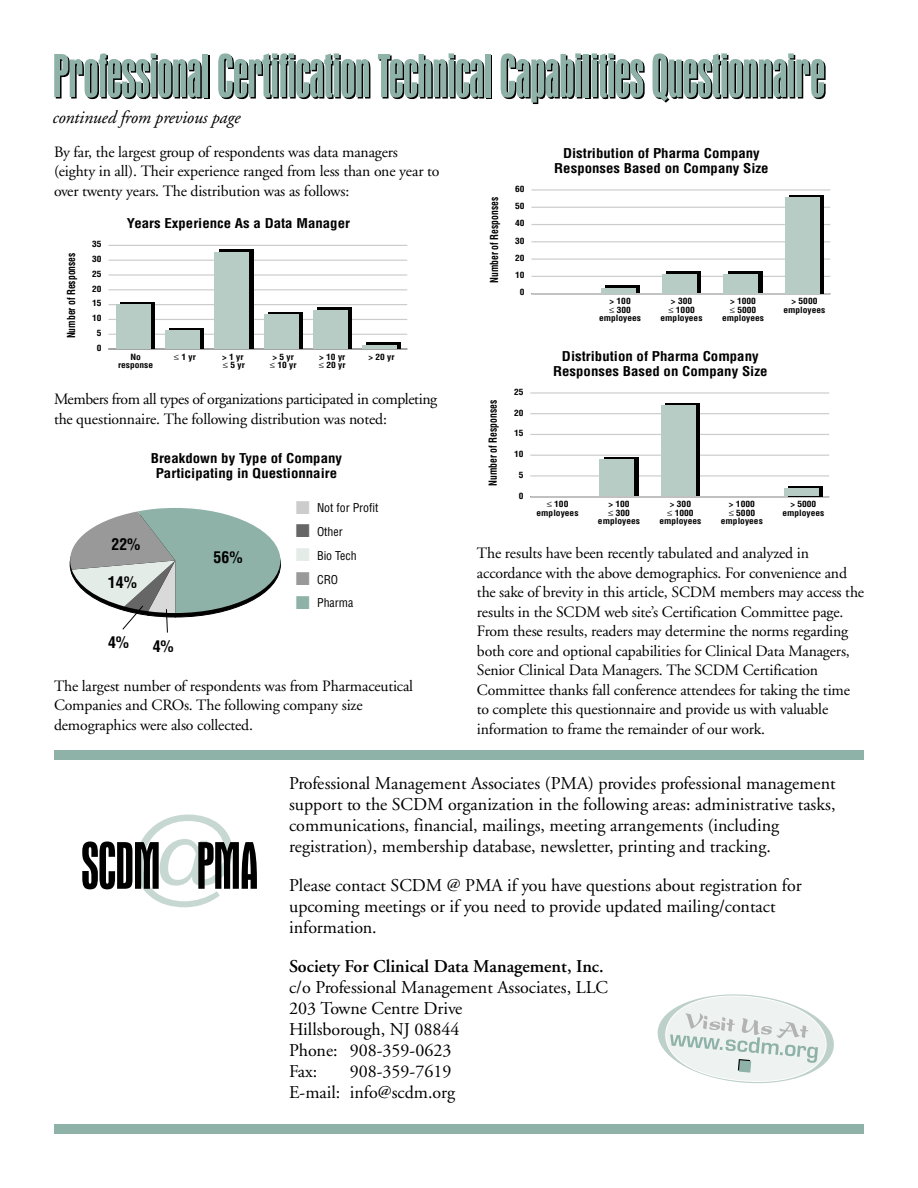
<style>
.page{position:relative;width:918px;height:1188px;background:#fff}
.page>*{position:absolute;margin:0;border:0;box-sizing:border-box;transform-origin:0 0}
.t1{font:condensed 108px "Aurora BT";color:#c7d8d2}
.t2{font:condensed 68.25px "Aurora BT";letter-spacing:-.015em;color:#000}
.t3{font:condensed 63px "Aurora BT";letter-spacing:-.01em;color:#000}
.t4{font:18px/21px "Adobe Garamond";color:#000}
.t5{font:600 18px "Adobe Garamond";color:#000}
.t6{font:italic 18px "Adobe Garamond";letter-spacing:-.01em;color:#000}
.t7{font:700 condensed 15.9px "Helvetica";color:#000}
.t8{font:15.75px/19.5px "Adobe Garamond";letter-spacing:-.01em;color:#000}
.t9{font:700 condensed 13.2px/14.4px "Helvetica";color:#000;text-align:center;scale:1.12 1}
.t10{font:condensed 11.85px "Helvetica";color:#000}
.t11{font:700 condensed 10.8px "Helvetica";color:#000;scale:.89 1}
.t12{font:700 condensed 8.4px/8.4px "Helvetica";color:#000;text-align:center;scale:1.13 1}
.s1{color:#ccc}
.s2{color:#666}
.s3{color:#e4ece8}
.s4{color:#999}
.s5{color:#8eb2a7}
</style>
<div class="page">
<div style="left:54px;top:750px;width:810px;height:10px;background:#8eb2a7"></div>
<div style="left:54px;top:1124px;width:810px;height:10px;background:#8eb2a7"></div>
<svg style="left:657px;top:994px;width:177px;height:90px"></svg>
<svg style="left:69px;top:508px;width:212px;height:125px"></svg>
<hr style="left:108px;top:348px;width:299px;height:2px;background:#ccc">
<hr style="left:108px;top:334px;width:299px;height:1px;background:#ccc">
<hr style="left:108px;top:319px;width:299px;height:1px;background:#ccc">
<hr style="left:108px;top:304px;width:299px;height:1px;background:#ccc">
<hr style="left:108px;top:289px;width:299px;height:1px;background:#ccc">
<hr style="left:108px;top:274px;width:299px;height:2px;background:#ccc">
<hr style="left:108px;top:245px;width:299px;height:1px;background:#ccc">
<hr style="left:108px;top:260px;width:299px;height:1px;background:#ccc">
<div style="left:120px;top:302px;width:35px;height:47px;background:#000"></div>
<div style="left:116px;top:304px;width:35px;height:45px;background:#b6ccc4"></div>
<svg style="left:170px;top:328px;width:34px;height:21px"></svg>
<div style="left:165px;top:331px;width:35px;height:18px;background:#b6ccc4"></div>
<div style="left:219px;top:250px;width:34px;height:99px;background:#000"></div>
<div style="left:215px;top:252px;width:34px;height:97px;background:#b6ccc4"></div>
<svg style="left:268px;top:312px;width:34px;height:37px"></svg>
<div style="left:264px;top:314px;width:34px;height:35px;background:#b6ccc4"></div>
<div style="left:317px;top:308px;width:35px;height:41px;background:#000"></div>
<div style="left:313px;top:310px;width:35px;height:39px;background:#b6ccc4"></div>
<div style="left:366px;top:343px;width:35px;height:6px;background:#000"></div>
<hr style="left:362px;top:345px;width:35px;height:4px;background:#b6ccc4">
<hr style="left:531px;top:293px;width:299px;height:1px;background:#ccc">
<hr style="left:531px;top:276px;width:299px;height:1px;background:#ccc">
<hr style="left:531px;top:258px;width:299px;height:2px;background:#ccc">
<hr style="left:531px;top:241px;width:299px;height:1px;background:#ccc">
<hr style="left:531px;top:224px;width:299px;height:1px;background:#ccc">
<hr style="left:531px;top:207px;width:299px;height:1px;background:#ccc">
<hr style="left:531px;top:189px;width:299px;height:2px;background:#ccc">
<div style="left:605px;top:286px;width:34px;height:7px;background:#000"></div>
<div style="left:601px;top:288px;width:34px;height:5px;background:#b6ccc4"></div>
<div style="left:666px;top:272px;width:35px;height:21px;background:#000"></div>
<div style="left:662px;top:274px;width:35px;height:19px;background:#b6ccc4"></div>
<div style="left:728px;top:272px;width:34px;height:21px;background:#000"></div>
<div style="left:724px;top:274px;width:34px;height:19px;background:#b6ccc4"></div>
<div style="left:789px;top:195px;width:35px;height:98px;background:#000"></div>
<div style="left:785px;top:197px;width:35px;height:96px;background:#b6ccc4"></div>
<hr style="left:530px;top:496px;width:299px;height:1px;background:#ccc">
<hr style="left:530px;top:475px;width:299px;height:2px;background:#ccc">
<hr style="left:530px;top:455px;width:299px;height:1px;background:#ccc">
<hr style="left:530px;top:434px;width:299px;height:1px;background:#ccc">
<hr style="left:530px;top:413px;width:299px;height:1px;background:#ccc">
<hr style="left:530px;top:392px;width:299px;height:2px;background:#ccc">
<svg style="left:604px;top:457px;width:34px;height:39px"></svg>
<div style="left:600px;top:460px;width:34px;height:36px;background:#b6ccc4"></div>
<div style="left:665px;top:403px;width:35px;height:93px;background:#000"></div>
<div style="left:661px;top:406px;width:35px;height:90px;background:#b6ccc4"></div>
<div style="left:788px;top:486px;width:35px;height:10px;background:#000"></div>
<div style="left:784px;top:488px;width:35px;height:8px;background:#b6ccc4"></div>
<h3 class="t3" style="left:54px;top:54px;width:774px">Professional Certification Technical Capabilities Questionnaire</h3>
<p class="t6" style="left:52px;top:110px;width:189px">continued from previous page</p>
<p class="t8" style="left:54px;top:144px;width:387px">By far, the largest group of respondents was data managers (eighty in all). Their experience ranged from less than one year to over twenty years. The distribution was as follows:</p>
<p class="t11" style="left:67px;top:338px;width:98px;rotate:-90deg">Number of Responses</p>
<p class="t12" style="left:92px;top:237px;width:10px;line-height:14.9px;text-align:left">35<br>30</p>
<p class="t12" style="left:92px;top:270px;width:10px">25</p>
<p class="t12" style="left:92px;top:285px;width:10px">20</p>
<p class="t12" style="left:92px;top:300px;width:10px">15</p>
<p class="t12" style="left:92px;top:315px;width:10px">10</p>
<p class="t12" style="left:97px;top:330px;width:6px">5</p>
<p class="t12" style="left:97px;top:344px;width:6px">0</p>
<p class="t9" style="left:127px;top:217px;width:201px">Years Experience As a Data Manager</p>
<p class="t12" style="left:118px;top:353px;width:33px">No response</p>
<p class="t12" style="left:174px;top:353px;width:21px">≤ 1 yr</p>
<p class="t12" style="left:222px;top:353px;width:22px;text-align:left">&gt; 1 yr ≤ 5 yr</p>
<p class="t12" style="left:270px;top:353px;width:25px">&gt; 5 yr ≤ 10 yr</p>
<p class="t12" style="left:319px;top:353px;width:25px;text-align:left">&gt; 10 yr ≤ 20 yr</p>
<p class="t12" style="left:368px;top:353px;width:25px">&gt; 20 yr</p>
<p class="t8" style="left:54px;top:391px;width:385px">Members from all types of organizations participated in completing the questionnaire. The following distribution was noted:</p>
<p class="t7" style="left:111px;top:538px;width:31px">22%</p>
<p class="t7" style="left:108px;top:576px;width:31px">14%</p>
<p class="t9" style="left:151px;top:452px;width:172px">Breakdown by Type of Company<br>Participating in Questionnaire</p>
<p class="t7" style="left:214px;top:551px;width:31px">56%</p>
<p class="t10" style="left:296px;top:503px;width:84px"><span class="s1">■</span> Not for Profit</p>
<p class="t10" style="left:296px;top:527px;width:48px"><span class="s2">■</span> Other</p>
<p class="t10" style="left:296px;top:551px;width:62px"><span class="s3">■</span> Bio Tech</p>
<p class="t10" style="left:296px;top:575px;width:44px"><span class="s4">■</span> CRO</p>
<p class="t10" style="left:296px;top:598px;width:59px"><span class="s5">■</span> Pharma</p>
<p class="t7" style="left:108px;top:636px;width:23px">4%</p>
<p class="t7" style="left:153px;top:640px;width:23px">4%</p>
<p class="t8" style="left:54px;top:678px;width:361px">The largest number of respondents was from Pharmaceutical<br>Companies and CROs. The following company size demographics were also collected.</p>
<p class="t11" style="left:490px;top:283px;width:98px;rotate:-90deg">Number of Responses</p>
<p class="t11" style="left:489px;top:486px;width:98px;rotate:-90deg">Number of Responses</p>
<p class="t12" style="left:515px;top:185px;width:10px">60</p>
<p class="t12" style="left:515px;top:203px;width:10px">50</p>
<p class="t12" style="left:515px;top:220px;width:10px">40</p>
<p class="t12" style="left:515px;top:237px;width:10px">30</p>
<p class="t12" style="left:515px;top:254px;width:10px">20</p>
<p class="t12" style="left:515px;top:272px;width:10px">10</p>
<p class="t12" style="left:520px;top:289px;width:6px">0</p>
<p class="t12" style="left:514px;top:388px;width:10px">25</p>
<p class="t12" style="left:514px;top:409px;width:10px">20</p>
<p class="t12" style="left:514px;top:430px;width:10px">15</p>
<p class="t12" style="left:514px;top:450px;width:10px">10</p>
<p class="t12" style="left:519px;top:471px;width:6px">5</p>
<p class="t12" style="left:519px;top:492px;width:6px">0</p>
<p class="t9" style="left:554px;top:147px;width:193px">Distribution of Pharma Company<br>Responses Based on Company Size</p>
<p class="t12" style="left:599px;top:298px;width:39px">&gt; 100<br>≤ 300 employees</p>
<p class="t12" style="left:661px;top:298px;width:39px">&gt; 300<br>≤ 1000 employees</p>
<p class="t12" style="left:722px;top:298px;width:39px">&gt; 1000<br>≤ 5000 employees</p>
<p class="t12" style="left:783px;top:298px;width:39px">&gt; 5000 employees</p>
<p class="t9" style="left:553px;top:350px;width:193px">Distribution of Pharma Company<br>Responses Based on Company Size</p>
<p class="t12" style="left:537px;top:501px;width:39px">≤ 100 employees</p>
<p class="t12" style="left:598px;top:501px;width:39px">&gt; 100<br>≤ 300 employees</p>
<p class="t12" style="left:659px;top:501px;width:39px">&gt; 300<br>≤ 1000 employees</p>
<p class="t12" style="left:721px;top:501px;width:39px">&gt; 1000<br>≤ 5000 employees</p>
<p class="t12" style="left:782px;top:501px;width:39px">&gt; 5000 employees</p>
<p class="t8" style="left:477px;top:545px;width:389px">The results have been recently tabulated and analyzed in accordance with the above demographics. For convenience and the sake of brevity in this article, SCDM members may access the results in the SCDM web site’s Certification Committee page.<br>From these results, readers may determine the norms regarding both core and optional capabilities for Clinical Data Managers, Senior Clinical Data Managers. The SCDM Certification Committee thanks fall conference attendees for taking the time to complete this questionnaire and provide us with valuable information to frame the remainder of our work.</p>
<h1 class="t1" style="left:130px;top:815px;width:109px">@</h1>
<h2 class="t2" style="left:81px;top:840px;width:179px">SCDM PMA</h2>
<p class="t4" style="left:289px;top:775px;width:548px">Professional Management Associates (PMA) provides professional management support to the SCDM organization in the following areas: administrative tasks, communications, financial, mailings, meeting arrangements (including registration), membership database, newsletter, printing and tracking.</p>
<p class="t4" style="left:289px;top:877px;width:514px">Please contact SCDM @ PMA if you have questions about registration for upcoming meetings or if you need to provide updated mailing/contact information.</p>
<p class="t5" style="left:289px;top:960px;width:316px">Society For Clinical Data Management, Inc.</p>
<p class="t4" style="left:289px;top:979px;width:320px">c/o Professional Management Associates, LLC<br>203 Towne Centre Drive<br>Hillsborough, NJ 08844<br>Phone: 908-359-0623<br>Fax:</p>
<p class="t4" style="left:289px;top:1063px;width:167px;text-align:right">908-359-7619<br>E-mail: info@scdm.org</p>
</div>
